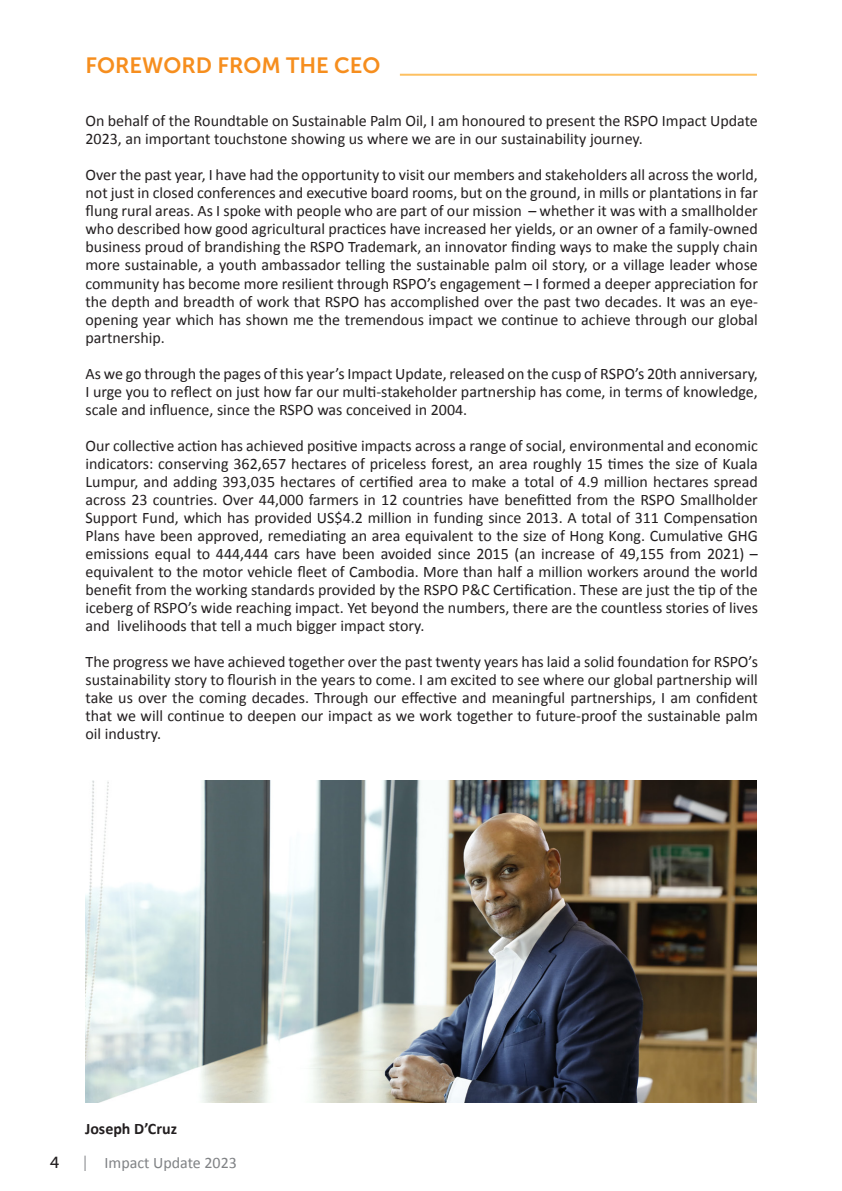
<style>
.page{position:relative;width:842px;height:1191px;background:#fff}
.page>*{position:absolute;margin:0;border:0;box-sizing:border-box;transform-origin:0 0}
.t1{font:22px "Museo Sans 700";color:#f68e1e}
.t2{font:16px/18px "Calibri";color:#231f20;text-align:justify}
.t3{font:16px "Calibri";color:#808285}
.t4{font:700 16px "Calibri";color:#231f20}
.t5{font:16px "Museo Sans 500";color:#231f20}
</style>
<div class="page">
<svg style="left:85px;top:1155px;width:1px;height:16px"></svg>
<img style="left:85px;top:780px;width:672px;height:322px">
<hr style="left:400px;top:74px;width:357px;height:2px;background:#fdc061">
<p class="t1" style="left:86px;top:53px;width:296px">FOREWORD FROM THE CEO</p>
<p class="t2" style="left:86px;top:112px;width:674px">On behalf of the Roundtable on Sustainable Palm Oil, I am honoured to present the RSPO Impact Update<br>2023, an important touchstone showing us where we are in our sustainability journey.</p>
<p class="t2" style="left:86px;top:166px;width:674px">Over the past year, I have had the opportunity to visit our members and stakeholders all across the world, not just in closed conferences and executive board rooms, but on the ground, in mills or plantations in far flung rural areas. As I spoke with people who are part of our mission – whether it was with a smallholder who described how good agricultural practices have increased her yields, or an owner of a family-owned business proud of brandishing the RSPO Trademark, an innovator finding ways to make the supply chain more sustainable, a youth ambassador telling the sustainable palm oil story, or a village leader whose community has become more resilient through RSPO’s engagement – I formed a deeper appreciation for the depth and breadth of work that RSPO has accomplished over the past two decades. It was an eye&shy;opening year which has shown me the tremendous impact we continue to achieve through our global partnership.</p>
<p class="t2" style="left:86px;top:364px;width:674px">As we go through the pages of this year’s Impact Update, released on the cusp of RSPO’s 20th anniversary, I urge you to reflect on just how far our multi-stakeholder partnership has come, in terms of knowledge, scale and influence, since the RSPO was conceived in 2004.</p>
<p class="t2" style="left:86px;top:436px;width:674px">Our collective action has achieved positive impacts across a range of social, environmental and economic indicators: conserving 362,657 hectares of priceless forest, an area roughly 15 times the size of Kuala Lumpur, and adding 393,035 hectares of certified area to make a total of 4.9 million hectares spread across 23 countries. Over 44,000 farmers in 12 countries have benefitted from the RSPO Smallholder Support Fund, which has provided US$4.2 million in funding since 2013. A total of 311 Compensation Plans have been approved, remediating an area equivalent to the size of Hong Kong. Cumulative GHG emissions equal to 444,444 cars have been avoided since 2015 (an increase of 49,155 from 2021) – equivalent to the motor vehicle fleet of Cambodia. More than half a million workers around the world benefit from the working standards provided by the RSPO P&amp;C Certification. These are just the tip of the iceberg of RSPO’s wide reaching impact. Yet beyond the numbers, there are the countless stories of lives and livelihoods that tell a much bigger impact story.</p>
<p class="t2" style="left:86px;top:652px;width:674px">The progress we have achieved together over the past twenty years has laid a solid foundation for RSPO’s sustainability story to flourish in the years to come. I am excited to see where our global partnership will take us over the coming decades. Through our effective and meaningful partnerships, I am confident that we will continue to deepen our impact as we work together to future-proof the sustainable palm oil industry.</p>
<p class="t4" style="left:85px;top:1118px;width:93px">Joseph D’Cruz</p>
<p class="t5" style="left:50px;top:1153px;width:11px">4</p>
<p class="t3" style="left:105px;top:1152px;width:134px">Impact Update 2023</p>
</div>
